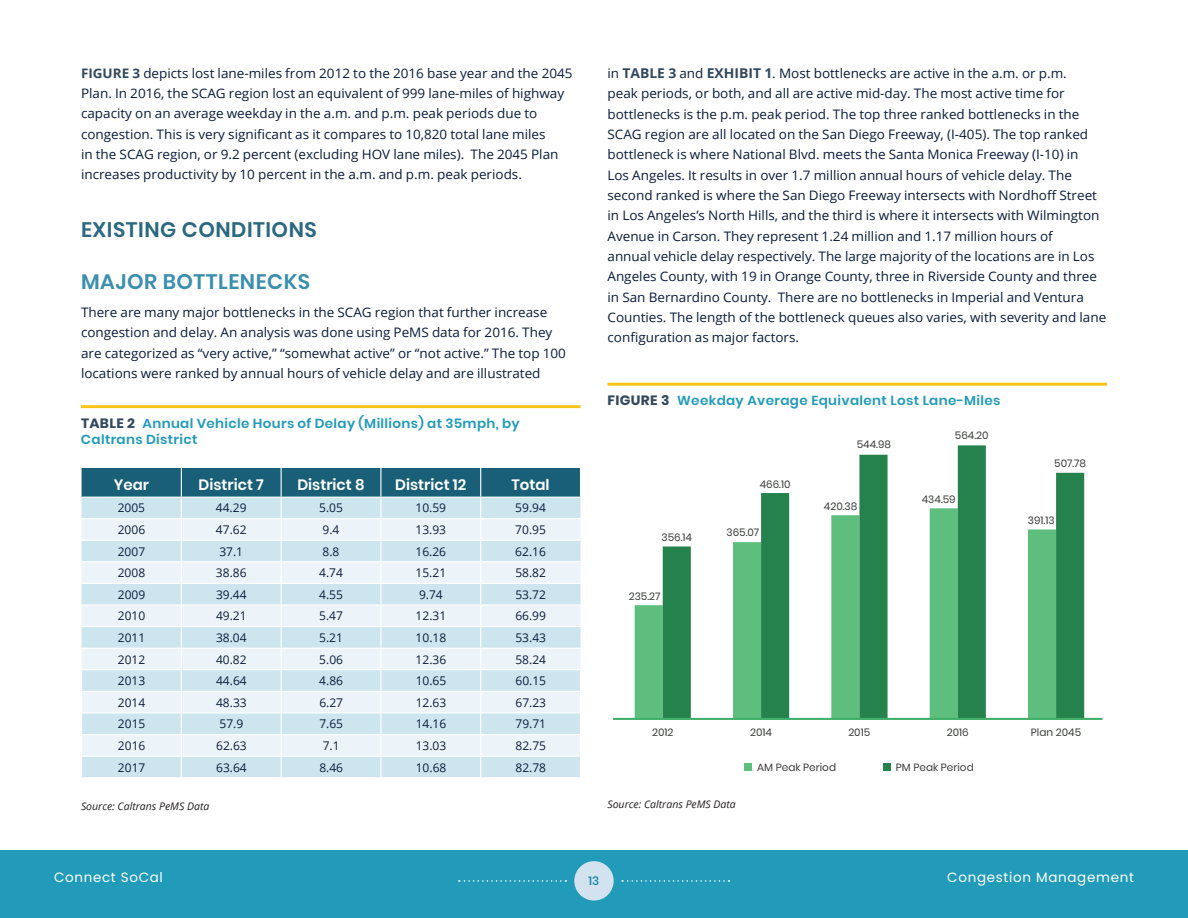
<style>
.page{position:relative;width:1188px;height:918px;background:#fff}
.page>*{position:absolute;margin:0;border:0;box-sizing:border-box;transform-origin:0 0}
.Heading_2{font:600 21px "Poppins";letter-spacing:.025em;color:#2a6980}
.Heading_3{font:600 21px "Poppins";letter-spacing:.025em;color:#3a8fae}
.Table_Column_Heading{font:600 15px "Poppins";color:#fff}
.t1{font:13.5px "Poppins";letter-spacing:.05em;color:#fff}
.t2{font:13.05px/20.4px "Open Sans";color:#0a1c3b}
.t3{font:600 13.05px/16px "Poppins";letter-spacing:.025em;color:#219bb9}
.Table_BodyText{font:12px "Open Sans";color:#0a1c3b}
.t4{font:500 12px "Poppins";color:#1587a7}
.t5{font:10.5px "Poppins";color:#3a3e3a}
.Source{font:italic 10.5px "Open Sans";color:#231f20}
.s1{font-weight:700;color:#32485e}
.s2{font-weight:700;font-size:13.5px;color:#32485e}
</style>
<div class="page">
<div style="left:0;top:850px;width:1188px;height:68px;background:#219bb9"></div>
<svg style="left:459px;top:880px;width:107px;height:2px"></svg>
<div style="left:574px;top:861px;width:40px;height:40px;background:#d2e2ee;border-radius:50%"></div>
<svg style="left:622px;top:880px;width:108px;height:2px"></svg>
<hr style="left:81px;top:405px;width:499px;height:3px;background:#fbc314">
<svg style="left:81px;top:468px;width:500px;height:309px;background:#cbe0e8"></svg>
<svg style="left:635px;top:546px;width:28px;height:172px;fill:#5dbe7d"></svg>
<svg style="left:663px;top:445px;width:421px;height:273px"></svg>
<div style="left:744px;top:763px;width:8px;height:8px;background:#5dbe7d"></div>
<div style="left:883px;top:763px;width:7px;height:8px;background:#25824d"></div>
<hr style="left:613px;top:718px;width:490px;height:2px;background:#40af69">
<hr style="left:608px;top:383px;width:499px;height:3px;background:#fbc314">
<p class="t2" style="left:81px;top:62px;width:493px"><span class="s1">FIGURE 3</span> depicts lost lane-miles from 2012 to the 2016 base year and the 2045<br>Plan. In 2016, the SCAG region lost an equivalent of 999 lane-miles of highway capacity on an average weekday in the a.m. and p.m. peak periods due to congestion. This is very significant as it compares to 10,820 total lane miles<br>in the SCAG region, or 9.2 percent (excluding HOV lane miles). The 2045 Plan increases productivity by 10 percent in the a.m. and p.m. peak periods.</p>
<p class="Heading_2" style="left:81px;top:217px;width:237px">EXISTING CONDITIONS</p>
<p class="Heading_3" style="left:81px;top:270px;width:231px">MAJOR BOTTLENECKS</p>
<p class="t2" style="left:81px;top:302px;width:486px">There are many major bottlenecks in the SCAG region that further increase congestion and delay. An analysis was done using PeMS data for 2016. They are categorized as “very active,” “somewhat active” or “not active.” The top 100 locations were ranked by annual hours of vehicle delay and are illustrated</p>
<p class="t3" style="left:81px;top:415px;width:440px"><span class="s2">TABLE 2</span> Annual Vehicle Hours of Delay (Millions) at 35mph, by<br>Caltrans District</p>
<p class="Table_Column_Heading" style="left:114px;top:477px;width:37px">Year</p>
<p class="Table_Column_Heading" style="left:199px;top:477px;width:67px">District 7</p>
<p class="Table_Column_Heading" style="left:297px;top:477px;width:69px">District 8</p>
<p class="Table_Column_Heading" style="left:395px;top:477px;width:73px">District 12</p>
<p class="Table_Column_Heading" style="left:512px;top:477px;width:40px">Total</p>
<p class="Table_BodyText" style="left:118px;top:500px;width:29px">2005</p>
<p class="Table_BodyText" style="left:216px;top:500px;width:32px">44.29</p>
<p class="Table_BodyText" style="left:319px;top:500px;width:25px">5.05</p>
<p class="Table_BodyText" style="left:416px;top:500px;width:32px">10.59</p>
<p class="Table_BodyText" style="left:515px;top:500px;width:32px">59.94</p>
<p class="Table_BodyText" style="left:118px;top:521px;width:29px">2006</p>
<p class="Table_BodyText" style="left:216px;top:521px;width:32px">47.62</p>
<p class="Table_BodyText" style="left:323px;top:521px;width:18px">9.4</p>
<p class="Table_BodyText" style="left:416px;top:521px;width:32px">13.93</p>
<p class="Table_BodyText" style="left:515px;top:521px;width:32px">70.95</p>
<p class="Table_BodyText" style="left:118px;top:543px;width:29px">2007</p>
<p class="Table_BodyText" style="left:219px;top:543px;width:25px">37.1</p>
<p class="Table_BodyText" style="left:323px;top:543px;width:18px">8.8</p>
<p class="Table_BodyText" style="left:416px;top:543px;width:32px">16.26</p>
<p class="Table_BodyText" style="left:515px;top:543px;width:32px">62.16</p>
<p class="Table_BodyText" style="left:118px;top:565px;width:29px">2008</p>
<p class="Table_BodyText" style="left:216px;top:565px;width:32px">38.86</p>
<p class="Table_BodyText" style="left:319px;top:565px;width:25px">4.74</p>
<p class="Table_BodyText" style="left:416px;top:565px;width:32px">15.21</p>
<p class="Table_BodyText" style="left:515px;top:565px;width:32px">58.82</p>
<p class="Table_BodyText" style="left:118px;top:586px;width:29px">2009</p>
<p class="Table_BodyText" style="left:216px;top:586px;width:32px">39.44</p>
<p class="Table_BodyText" style="left:319px;top:586px;width:25px">4.55</p>
<p class="Table_BodyText" style="left:419px;top:586px;width:25px">9.74</p>
<p class="Table_BodyText" style="left:515px;top:586px;width:32px">53.72</p>
<p class="Table_BodyText" style="left:118px;top:608px;width:29px">2010</p>
<p class="Table_BodyText" style="left:216px;top:608px;width:32px">49.21</p>
<p class="Table_BodyText" style="left:319px;top:608px;width:25px">5.47</p>
<p class="Table_BodyText" style="left:416px;top:608px;width:32px">12.31</p>
<p class="Table_BodyText" style="left:515px;top:608px;width:32px">66.99</p>
<p class="Table_BodyText" style="left:118px;top:629px;width:29px">2011</p>
<p class="Table_BodyText" style="left:216px;top:629px;width:32px">38.04</p>
<p class="Table_BodyText" style="left:319px;top:629px;width:25px">5.21</p>
<p class="Table_BodyText" style="left:416px;top:629px;width:32px">10.18</p>
<p class="Table_BodyText" style="left:515px;top:629px;width:32px">53.43</p>
<p class="Table_BodyText" style="left:118px;top:651px;width:29px">2012</p>
<p class="Table_BodyText" style="left:216px;top:651px;width:32px">40.82</p>
<p class="Table_BodyText" style="left:319px;top:651px;width:25px">5.06</p>
<p class="Table_BodyText" style="left:416px;top:651px;width:32px">12.36</p>
<p class="Table_BodyText" style="left:515px;top:651px;width:32px">58.24</p>
<p class="Table_BodyText" style="left:118px;top:673px;width:29px">2013</p>
<p class="Table_BodyText" style="left:216px;top:673px;width:32px">44.64</p>
<p class="Table_BodyText" style="left:319px;top:673px;width:25px">4.86</p>
<p class="Table_BodyText" style="left:416px;top:673px;width:32px">10.65</p>
<p class="Table_BodyText" style="left:515px;top:673px;width:32px">60.15</p>
<p class="Table_BodyText" style="left:118px;top:694px;width:29px">2014</p>
<p class="Table_BodyText" style="left:216px;top:694px;width:32px">48.33</p>
<p class="Table_BodyText" style="left:319px;top:694px;width:25px">6.27</p>
<p class="Table_BodyText" style="left:416px;top:694px;width:32px">12.63</p>
<p class="Table_BodyText" style="left:515px;top:694px;width:32px">67.23</p>
<p class="Table_BodyText" style="left:118px;top:716px;width:29px">2015</p>
<p class="Table_BodyText" style="left:220px;top:716px;width:25px">57.9</p>
<p class="Table_BodyText" style="left:319px;top:716px;width:25px">7.65</p>
<p class="Table_BodyText" style="left:416px;top:716px;width:32px">14.16</p>
<p class="Table_BodyText" style="left:516px;top:716px;width:32px">79.71</p>
<p class="Table_BodyText" style="left:118px;top:737px;width:29px">2016</p>
<p class="Table_BodyText" style="left:216px;top:737px;width:32px">62.63</p>
<p class="Table_BodyText" style="left:323px;top:737px;width:18px">7.1</p>
<p class="Table_BodyText" style="left:416px;top:737px;width:32px">13.03</p>
<p class="Table_BodyText" style="left:516px;top:737px;width:32px">82.75</p>
<p class="Table_BodyText" style="left:118px;top:759px;width:29px">2017</p>
<p class="Table_BodyText" style="left:216px;top:759px;width:32px">63.64</p>
<p class="Table_BodyText" style="left:319px;top:759px;width:25px">8.46</p>
<p class="Table_BodyText" style="left:416px;top:759px;width:32px">10.68</p>
<p class="Table_BodyText" style="left:516px;top:759px;width:32px">82.78</p>
<p class="Source" style="left:81px;top:799px;width:130px">Source: Caltrans PeMS Data</p>
<p class="t2" style="left:607px;top:63px;width:500px">in <span class="s2">TABLE 3</span> and <span class="s2">EXHIBIT 1</span>. Most bottlenecks are active in the a.m. or p.m.<br>peak periods, or both, and all are active mid-day. The most active time for bottlenecks is the p.m. peak period. The top three ranked bottlenecks in the SCAG region are all located on the San Diego Freeway, (I-405). The top ranked bottleneck is where National Blvd. meets the Santa Monica Freeway (I-10) in<br>Los Angeles. It results in over 1.7 million annual hours of vehicle delay. The second ranked is where the San Diego Freeway intersects with Nordhoff Street in Los Angeles’s North Hills, and the third is where it intersects with Wilmington Avenue in Carson. They represent 1.24 million and 1.17 million hours of<br>annual vehicle delay respectively. The large majority of the locations are in Los Angeles County, with 19 in Orange County, three in Riverside County and three in San Bernardino County. There are no bottlenecks in Imperial and Ventura Counties. The length of the bottleneck queues also varies, with severity and lane configuration as major factors.</p>
<p class="t3" style="left:608px;top:393px;width:394px"><span class="s2">FIGURE 3</span> Weekday Average Equivalent Lost Lane-Miles</p>
<p class="t5" style="left:662px;top:532px;width:32px">356.14</p>
<p class="t5" style="left:629px;top:590px;width:33px">235.27</p>
<p class="t5" style="left:760px;top:478px;width:32px">466.10</p>
<p class="t5" style="left:727px;top:526px;width:34px">365.07</p>
<p class="t5" style="left:857px;top:439px;width:36px">544.98</p>
<p class="t5" style="left:824px;top:500px;width:35px">420.38</p>
<p class="t5" style="left:955px;top:429px;width:35px">564.20</p>
<p class="t5" style="left:922px;top:493px;width:35px">434.59</p>
<p class="t5" style="left:1054px;top:457px;width:33px">507.78</p>
<p class="t5" style="left:1028px;top:514px;width:28px">391.13</p>
<p class="t5" style="left:652px;top:727px;width:23px">2012</p>
<p class="t5" style="left:750px;top:727px;width:23px">2014</p>
<p class="t5" style="left:848px;top:727px;width:23px">2015</p>
<p class="t5" style="left:947px;top:727px;width:23px">2016</p>
<p class="t5" style="left:1031px;top:727px;width:52px">Plan 2045</p>
<p class="Source" style="left:608px;top:797px;width:130px">Source: Caltrans PeMS Data</p>
<p class="t5" style="left:757px;top:761px;width:80px">AM Peak Period</p>
<p class="t5" style="left:896px;top:761px;width:79px">PM Peak Period</p>
<p class="t1" style="left:54px;top:869px;width:110px">Connect SoCal</p>
<p class="t1" style="left:947px;top:869px;width:188px">Congestion Management</p>
<p class="t4" style="left:589px;top:874px;width:12px">13</p>
</div>
